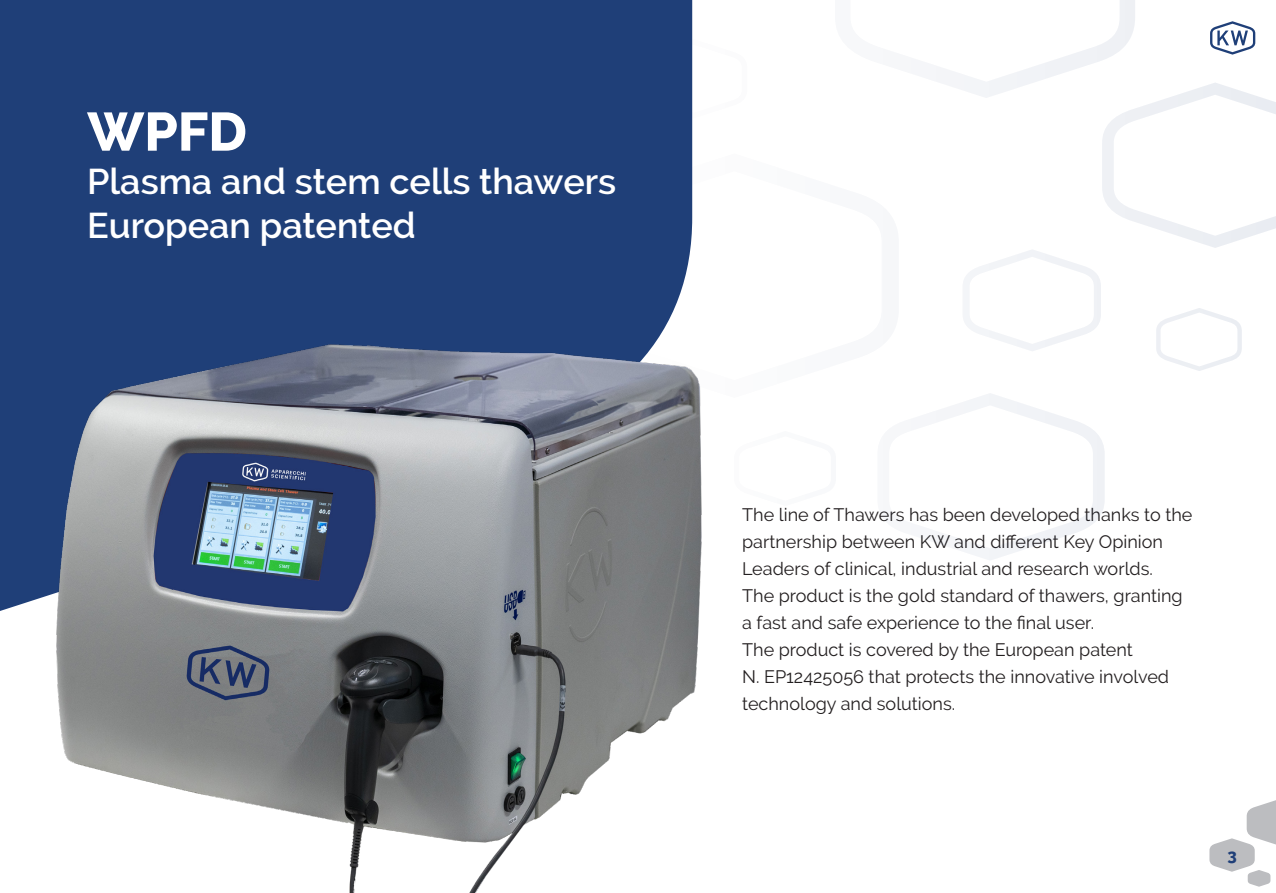
<style>
.page{position:relative;width:1276px;height:893px;background:#fff}
.page>*{position:absolute;margin:0;border:0;box-sizing:border-box;transform-origin:0 0}
.t1{font:800 54px "Raleway";color:#fff}
.t2{font:600 36px "Raleway";color:#fff}
.t3{font:18px/27px "Raleway";color:#231f20}
.t4{font:800 16.5px "Raleway";color:#1f3f78}
</style>
<div class="page">
<div style="left:1209px;top:844px;width:45px;height:22px;background:#bcbdc0;border-radius:6px"></div>
<svg style="left:1246px;top:800px;width:30px;height:45px"></svg>
<div style="left:1247px;top:873px;width:23px;height:11px;background:#bcbdc0;border-radius:3px"></div>
<div style="left:0;top:0;width:692px;height:287px;background:#1f3f78"></div>
<img style="left:0;top:287px;width:702px;height:606px">
<div style="left:639px;top:39px;width:54px;height:80px;background:#1f3f78"></div>
<svg style="left:567px;top:153px;width:135px;height:245px;background:#4e6691"></svg>
<svg style="left:936px;top:393px;width:168px;height:167px"></svg>
<svg style="left:936px;top:0;width:340px;height:371px"></svg>
<p class="t1" style="left:87px;top:101px;width:161px">WPFD</p>
<p class="t2" style="left:87px;top:161px;width:530px">Plasma and stem cells thawers</p>
<p class="t2" style="left:87px;top:204px;width:330px">European patented</p>
<p class="t3" style="left:742px;top:501px;width:452px">The line of Thawers has been developed thanks to the partnership between KW and different Key Opinion Leaders of clinical, industrial and research worlds.<br>The product is the gold standard of thawers, granting a fast and safe experience to the final user.<br>The product is covered by the European patent<br>N. EP12425056 that protects the innovative involved technology and solutions.</p>
<p class="t4" style="left:1227px;top:845px;width:11px">3</p>
</div>
